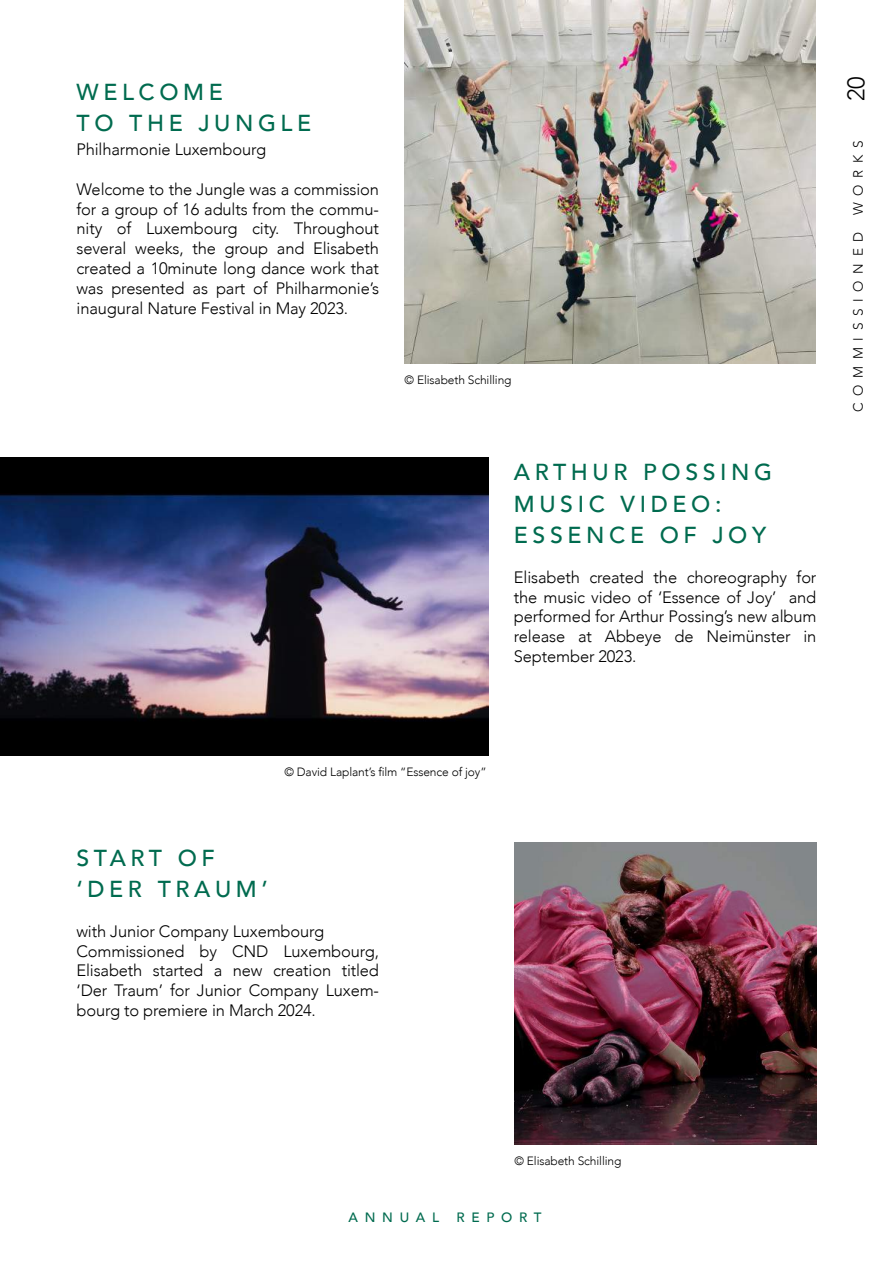
<style>
.page{position:relative;width:893px;height:1263px;background:#fff}
.page>*{position:absolute;margin:0;border:0;box-sizing:border-box;transform-origin:0 0}
.t1{font:300 24px "Avenir";color:#000}
.t2{font:500 23.1px/31.5px "Avenir";letter-spacing:.2em;color:#006b4f}
.t3{font:300 16.5px/19.8px "Avenir";letter-spacing:-.01em;color:#000;text-align:justify}
.t4{font:300 13.5px "Avenir";letter-spacing:.5em;color:#000}
.t5{font:500 13.5px "Avenir";letter-spacing:.5em;color:#006b4f}
.t6{font:300 12px "Avenir";letter-spacing:-.01em;color:#000}
</style>
<div class="page">
<img style="left:405px;top:0;width:411px;height:363px">
<img style="left:0;top:457px;width:488px;height:299px">
<img style="left:514px;top:843px;width:302px;height:302px">
<h2 class="t2" style="left:77px;top:75px;width:148px">WELCOME</h2>
<h1 class="t1" style="left:842px;top:101px;width:26px;rotate:-90deg">20</h1>
<h2 class="t2" style="left:77px;top:106px;width:236px">TO THE JUNGLE</h2>
<p class="t3" style="left:77px;top:140px;width:191px">Philharmonie Luxembourg</p>
<p class="t3" style="left:77px;top:179px;width:304px">Welcome to the Jungle was a commission for a group of 16 adults from the commu&shy;nity of Luxembourg city. Throughout several weeks, the group and Elisabeth created a 10minute long dance work that was presented as part of Philharmonie’s inaugural Nature Festival in May 2023.</p>
<p class="t4" style="left:850px;top:412px;width:273px;rotate:-90deg">COMMISSIONED WORKS</p>
<p class="t6" style="left:405px;top:372px;width:109px">© Elisabeth Schilling</p>
<h2 class="t2" style="left:514px;top:455px;width:260px">ARTHUR POSSING<br>MUSIC VIDEO:<br>ESSENCE OF JOY</h2>
<p class="t3" style="left:514px;top:567px;width:304px">Elisabeth created the choreography for the music video of ‘Essence of Joy’ and performed for Arthur Possing’s new album release at Abbeye de Neimünster in September 2023.</p>
<p class="t6" style="left:284px;top:765px;width:204px">© David Laplant’s film “Essence of joy”</p>
<h2 class="t2" style="left:77px;top:841px;width:193px">START OF ‘DER TRAUM’</h2>
<p class="t3" style="left:77px;top:921px;width:304px;text-align:left">with Junior Company Luxembourg Commissioned by CND Luxembourg, Elisabeth started a new creation titled ‘Der Traum’ for Junior Company Luxem&shy;bourg to premiere in March 2024.</p>
<p class="t6" style="left:514px;top:1154px;width:109px">© Elisabeth Schilling</p>
<p class="t5" style="left:348px;top:1205px;width:92px">ANNUAL</p>
<p class="t5" style="left:456px;top:1205px;width:87px">REPORT</p>
</div>
